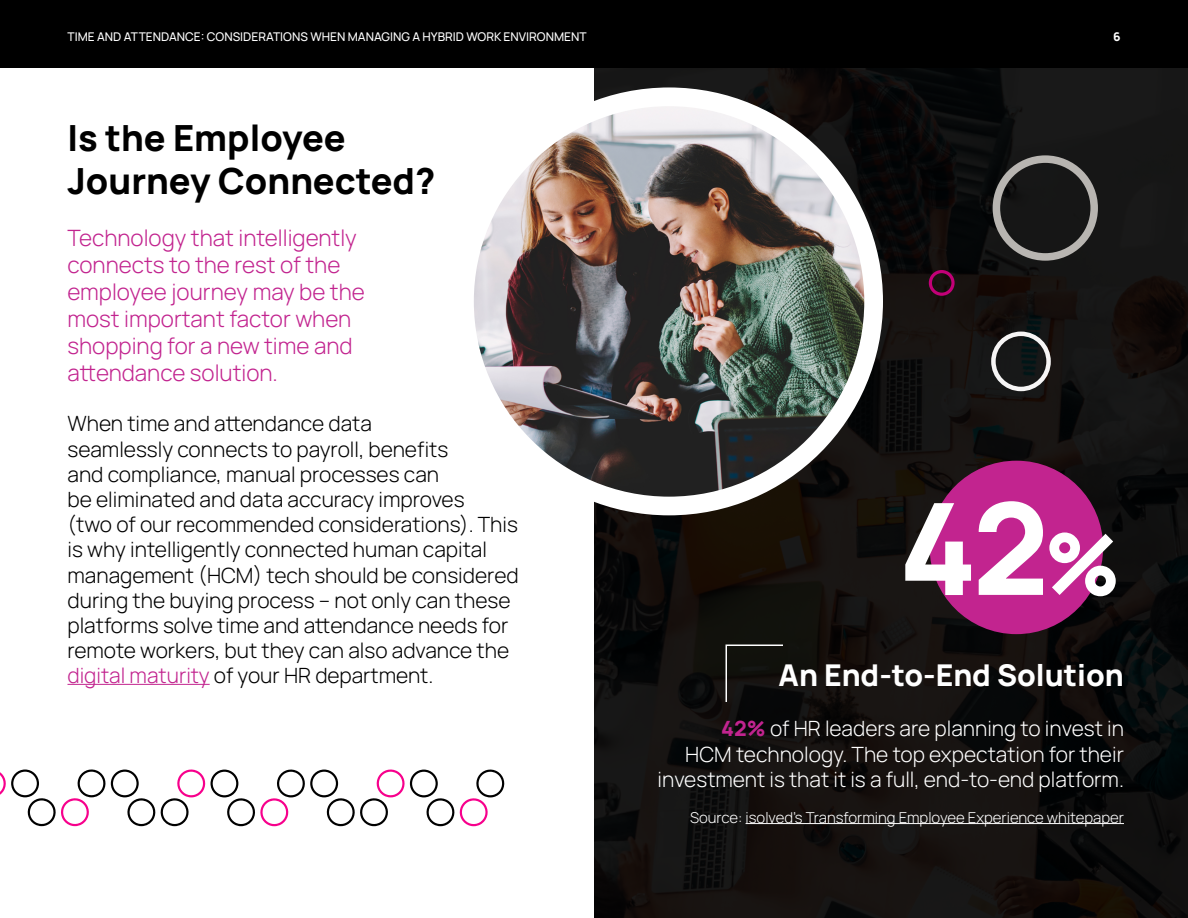
<style>
.page{position:relative;width:1188px;height:918px;background:#fff}
.page>*{position:absolute;margin:0;border:0;box-sizing:border-box;transform-origin:0 0}
.t1{font:800 127.65px "Manrope";color:#fff}
.t2{font:800 36px/43.2px "Manrope";color:#000}
.t3{font:800 30px "Manrope";color:#fff}
.t4{font:300 22.5px/27px "Manrope";color:#c2248f}
.t5{font:300 21px/25.2px "Manrope";color:#000}
.t6{font:300 21px/25.2px "Manrope";color:#fff;text-align:right}
.t7{font:300 15px "Manrope";color:#fff}
.t8{font:500 12px "Manrope";color:#fff}
.t9{font:800 12px "Manrope";color:#fff}
.s1{color:#c2248f}
.s2{font-size:85.05px}
.s3{font-weight:800;color:#c2248f}
</style>
<div class="page">
<svg style="left:594px;top:68px;width:594px;height:850px;background:#141211"></svg>
<div style="left:0;top:0;width:1188px;height:68px;background:#000"></div>
<hr style="left:68px;top:684px;width:142px;height:1px;background:#c2248f">
<img style="left:464px;top:97px;width:410px;height:409px;border-radius:205px">
<div style="left:455px;top:87px;width:428px;height:428px;border:19px solid #fff;border-radius:50%"></div>
<svg style="left:0;top:769px;width:505px;height:57px"></svg>
<hr style="left:746px;top:823px;width:378px;height:1px;background:#fff">
<div style="left:930px;top:461px;width:173px;height:173px;background:#c2248f;border-radius:50%"></div>
<svg style="left:725px;top:644px;width:59px;height:60px;background:#1b1a18"></svg>
<div style="left:993px;top:155px;width:105px;height:106px;border:8px solid #b8b5b1;border-radius:50%"></div>
<div style="left:991px;top:332px;width:60px;height:59px;border:4px solid #f6f5f5;border-radius:50%"></div>
<div style="left:929px;top:270px;width:26px;height:26px;border:3px solid #c20077;border-radius:50%"></div>
<p class="t8" style="left:68px;top:28px;width:521px">TIME AND ATTENDANCE: CONSIDERATIONS WHEN MANAGING A HYBRID WORK ENVIRONMENT</p>
<p class="t9" style="left:1113px;top:28px;width:9px">6</p>
<h2 class="t2" style="left:68px;top:114px;width:369px">Is the Employee<br>Journey Connected?</h2>
<p class="t4" style="left:68px;top:223px;width:299px">Technology that intelligently connects to the rest of the employee journey may be the most important factor when shopping for a new time and attendance solution.</p>
<p class="t5" style="left:68px;top:410px;width:453px">When time and attendance data<br>seamlessly connects to payroll, benefits<br>and compliance, manual processes can<br>be eliminated and data accuracy improves<br>(two of our recommended considerations). This is why intelligently connected human capital management (HCM) tech should be considered during the buying process – not only can these platforms solve time and attendance needs for remote workers, but they can also advance the <span class="s1">digital maturity</span> of your HR department.</p>
<h1 class="t1" style="left:899px;top:459px;width:223px">42<span class="s2">%</span></h1>
<h3 class="t3" style="left:779px;top:654px;width:347px">An End-to-End Solution</h3>
<p class="t6" style="left:658px;top:715px;width:468px"><span class="s3">42%</span> of HR leaders are planning to invest in<br>HCM technology. The top expectation for their investment is that it is a full, end-to-end platform.</p>
<p class="t7" style="left:690px;top:807px;width:435px">Source: isolved’s Transforming Employee Experience whitepaper</p>
</div>
